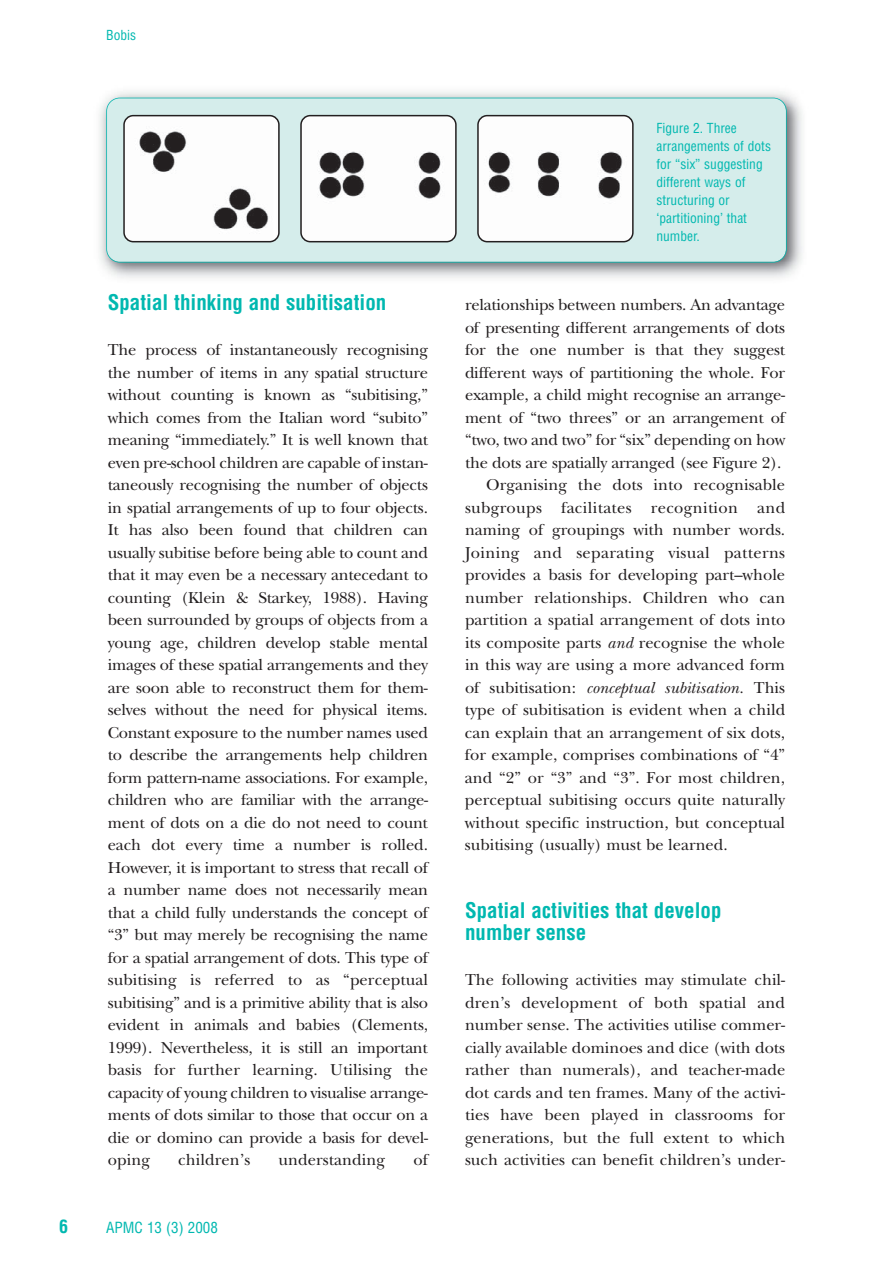
<style>
.page{position:relative;width:893px;height:1263px;background:#fff}
.page>*{position:absolute;margin:0;border:0;box-sizing:border-box;transform-origin:0 0}
.t1{font:700 condensed 21px/22.5px "Helvetica";color:#00b8b0}
.t2{font:700 condensed 18px "Helvetica";color:#00b8b0}
.t3{font:16.5px/22.5px "New Baskerville";color:#231f20;text-align:justify}
.t4{font:16.5px "New Baskerville";letter-spacing:.02em;color:#231f20}
.t5{font:italic 16.5px "New Baskerville";color:#231f20}
.t6{font:condensed 15px "Helvetica";color:#00b8b0}
.t7{font:condensed 13.5px/18px "Helvetica";color:#00b8b0}
.s1{font-style:italic}
.s2{font-style:normal}
</style>
<div class="page">
<img style="left:99px;top:91px;width:704px;height:187px">
<div style="left:107px;top:98px;width:679px;height:164px;background:#d5edeb;border-radius:13px"></div>
<div style="left:106px;top:98px;width:681px;height:165px;border:2px solid #00b8b0;border-radius:14px"></div>
<svg style="left:123px;top:115px;width:157px;height:127px;background:#dddcdd"></svg>
<svg style="left:300px;top:115px;width:157px;height:127px;background:#ddd"></svg>
<svg style="left:477px;top:115px;width:157px;height:127px;background:#dedede"></svg>
<p class="t7" style="left:106px;top:27px;width:31px">Bobis</p>
<p class="t1" style="left:108px;top:293px;width:280px">Spatial thinking and subitisation</p>
<p class="t3" style="left:108px;top:341px;width:322px">The process of instantaneously recognising the number of items in any spatial structure without counting is known as “subitising,” which comes from the Italian word “subito” meaning “immediately.” It is well known that even pre-school children are capable of instan&shy;taneously recognising the number of objects in spatial arrangements of up to four objects.<br>It has also been found that children can usually subitise before being able to count and that it may even be a necessary antecedant to counting (Klein &amp; Starkey, 1988). Having been surrounded by groups of objects from a young age, children develop stable mental images of these spatial arrangements and they are soon able to reconstruct them for them&shy;selves without the need for physical items.<br>Constant exposure to the number names used to describe the arrangements help children form pattern-name associations. For example, children who are familiar with the arrange&shy;ment of dots on a die do not need to count each dot every time a number is rolled.<br>However, it is important to stress that recall of a number name does not necessarily mean that a child fully understands the concept of “3” but may merely be recognising the name for a spatial arrangement of dots. This type of subitising is referred to as “perceptual subitising” and is a primitive ability that is also evident in animals and babies (Clements, 1999). Nevertheless, it is still an important basis for further learning. Utilising the capacity of young children to visualise arrange&shy;ments of dots similar to those that occur on a die or domino can provide a basis for devel&shy;oping</p>
<p class="t3" style="left:178px;top:1151px;width:74px">children’s</p>
<p class="t3" style="left:278px;top:1151px;width:108px">understanding</p>
<p class="t3" style="left:413px;top:1151px;width:16px">of</p>
<p class="t2" style="left:59px;top:1219px;width:10px">6</p>
<p class="t6" style="left:106px;top:1221px;width:113px">APMC 13 (3) 2008</p>
<p class="t7" style="left:656px;top:120px;width:116px">Figure 2. Three arrangements of dots for “six” suggesting different ways of structuring or ‘partitioning’ that number.</p>
<p class="t3" style="left:465px;top:296px;width:322px">relationships between numbers. An advantage</p>
<p class="t3" style="left:465px;top:318px;width:322px">of presenting different arrangements of dots</p>
<p class="t3" style="left:465px;top:341px;width:322px">for the one number is that they suggest</p>
<p class="t3" style="left:465px;top:363px;width:322px">different ways of partitioning the whole. For</p>
<p class="t3" style="left:465px;top:386px;width:322px">example, a child might recognise an arrange-</p>
<p class="t3" style="left:465px;top:408px;width:322px">ment of “two threes” or an arrangement of</p>
<p class="t3" style="left:465px;top:431px;width:322px">“two, two and two” for “six” depending on how</p>
<p class="t3" style="left:465px;top:453px;width:318px">the dots are spatially arranged (see Figure 2).</p>
<p class="t3" style="left:486px;top:476px;width:300px">Organising the dots into recognisable</p>
<p class="t4" style="left:465px;top:501px;width:322px">subgroups facilitates recognition and</p>
<p class="t3" style="left:465px;top:521px;width:322px">naming of groupings with number words.</p>
<p class="t4" style="left:465px;top:546px;width:322px">Joining and separating visual patterns</p>
<p class="t3" style="left:465px;top:566px;width:322px">provides a basis for developing part–whole</p>
<p class="t3" style="left:465px;top:588px;width:322px">number relationships. Children who can</p>
<p class="t3" style="left:465px;top:611px;width:322px">partition a spatial arrangement of dots into</p>
<p class="t3" style="left:465px;top:633px;width:322px">its composite parts <span class="s1">and</span> recognise the whole</p>
<p class="t3" style="left:465px;top:656px;width:322px">in this way are using a more advanced form</p>
<p class="t5" style="left:465px;top:682px;width:322px"><span class="s2">of subitisation:</span> conceptual subitisation. <span class="s2">This</span></p>
<p class="t3" style="left:465px;top:701px;width:322px">type of subitisation is evident when a child</p>
<p class="t3" style="left:465px;top:723px;width:322px">can explain that an arrangement of six dots,</p>
<p class="t3" style="left:465px;top:746px;width:322px">for example, comprises combinations of “4”</p>
<p class="t3" style="left:465px;top:768px;width:322px">and “2” or “3” and “3”. For most children,</p>
<p class="t3" style="left:465px;top:791px;width:322px">perceptual subitising occurs quite naturally</p>
<p class="t3" style="left:465px;top:813px;width:322px">without specific instruction, but conceptual</p>
<p class="t3" style="left:465px;top:836px;width:264px">subitising (usually) must be learned.</p>
<p class="t1" style="left:465px;top:900px;width:258px">Spatial activities that develop number sense</p>
<p class="t3" style="left:465px;top:971px;width:322px">The following activities may stimulate chil&shy;dren’s development of both spatial and number sense. The activities utilise commer&shy;cially available dominoes and dice (with dots rather than numerals), and teacher-made dot cards and ten frames. Many of the activi&shy;ties have been played in classrooms for generations, but the full extent to which such activities can benefit children’s under-</p>
</div>
